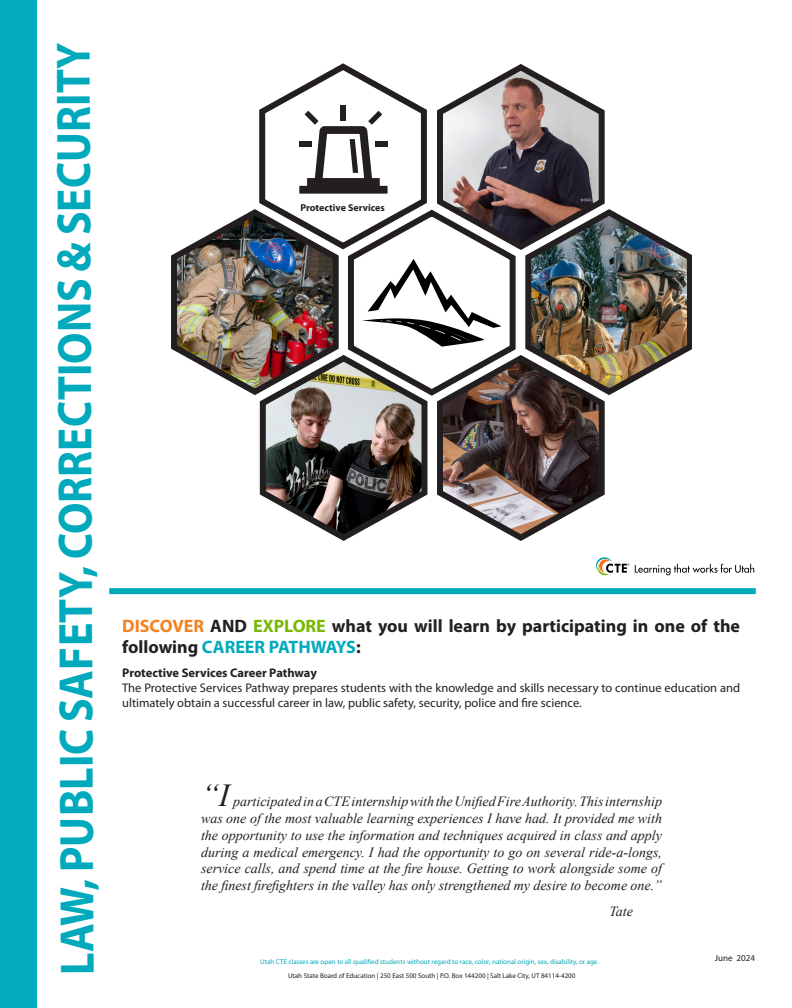
<style>
.page{position:relative;width:792px;height:1008px;background:#fff}
.page>*{position:absolute;margin:0;border:0;box-sizing:border-box;transform-origin:0 0}
.t1{font:700 48.4px "Myriad Pro";letter-spacing:-.005em;color:#00aabc;scale:.91 1}
.t2{font:italic 32px "Times New Roman";color:#231f20}
.t3{font:700 18px/21.6px "Myriad Pro";color:#231f20}
.t4{font:italic 14px/16.8px "Times New Roman";color:#231f20;text-align:justify}
.t5{font:12.5px/15px "Myriad Pro";color:#231f20}
.t6{font:700 12.5px "Myriad Pro";color:#231f20}
.t7{font:700 10px "Myriad Pro";color:#231f20}
.t8{font:9px "Myriad Pro";color:#231f20}
.t9{font:7px "Myriad Pro";color:#00aabc}
.t10{font:7px "Myriad Pro";color:#231f20}
.s1{color:#f58220}
.s2{color:#78b800}
.s3{color:#00aabc}
</style>
<div class="page">
<div style="left:109px;top:588px;width:647px;height:6px;background:#00aabc"></div>
<svg style="left:635px;top:564px;width:119px;height:11px"></svg>
<svg style="left:596px;top:557px;width:33px;height:18px"></svg>
<div style="left:0;top:0;width:37px;height:1008px;background:#00aabc"></div>
<img style="left:171px;top:63px;width:521px;height:478px">
<h1 class="t1" style="left:43px;top:400px;width:395px;rotate:-90deg">TIONS &amp; SECURITY</h1>
<h1 class="t1" style="left:44px;top:890px;width:539px;rotate:-90deg">, PUBLIC SAFE YT , CORREC</h1>
<h1 class="t1" style="left:46px;top:975px;width:99px;rotate:-90deg">WA L</h1>
<p class="t7" style="left:300px;top:201px;width:86px">Protective Services</p>
<p class="t3" style="left:122px;top:614px;width:619px"><span class="s1">DISCOVER</span> AND <span class="s2">EXPLORE</span> what you will learn by participating in one of the following <span class="s3">CAREER PATHWAYS</span>:</p>
<p class="t6" style="left:122px;top:665px;width:196px">Protective Services Career Pathway</p>
<p class="t5" style="left:122px;top:680px;width:619px">The Protective Services Pathway prepares students with the knowledge and skills necessary to continue education and ultimately obtain a successful career in law, public safety, security, police and fire science.</p>
<h2 class="t2" style="left:201px;top:774px;width:30px">“I</h2>
<p class="t4" style="left:201px;top:793px;width:463px;text-indent:32px">participated in a CTE internship with the Unified Fire Authority. This internship was one of the most valuable learning experiences I have had. It provided me with the opportunity to use the information and techniques acquired in class and apply during a medical emergency. I had the opportunity to go on several ride-a-longs, service calls, and spend time at the fire house. Getting to work alongside some of the finest firefighters in the valley has only strengthened my desire to become one.”</p>
<p class="t4" style="left:609px;top:903px;width:25px">Tate</p>
<p class="t9" style="left:260px;top:957px;width:340px">Utah CTE classes are open to all qualified students without regard to race, color, national origin, sex, disability, or age.</p>
<p class="t10" style="left:288px;top:972px;width:289px">Utah State Board of Education | 250 East 500 South | P.O. Box 144200 | Salt Lake City, UT 84114-4200</p>
<p class="t8" style="left:715px;top:952px;width:42px">June 2024</p>
</div>
